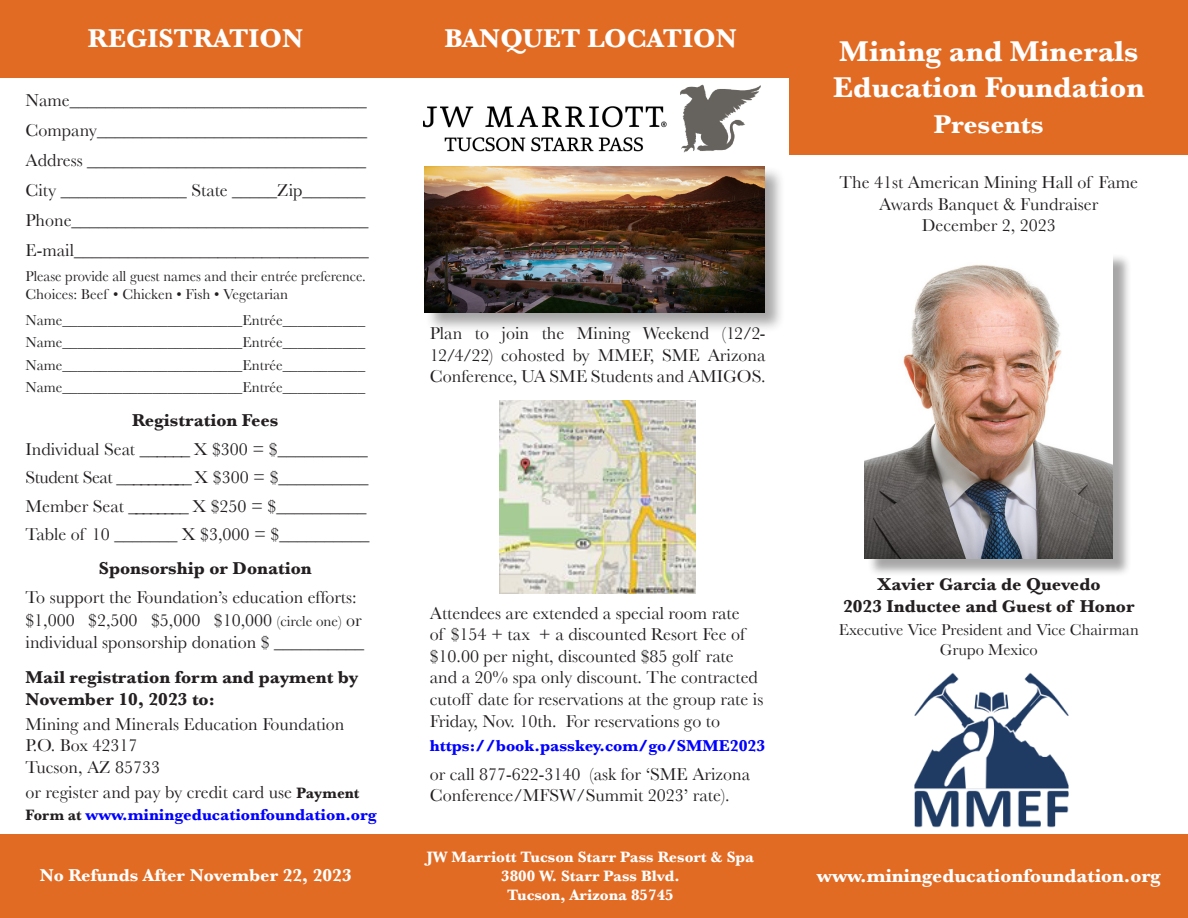
<style>
.page{position:relative;width:1188px;height:918px;background:#fff}
.page>*{position:absolute;margin:0;border:0;box-sizing:border-box;transform-origin:0 0}
.Paragraph_Style_1{font:700 30px "Baskerville";color:#fff}
.Paragraph_Style_1-2{font:700 27px "Baskerville";color:#fff}
.Paragraph_Style_2{font:700 19.5px "Baskerville";color:#fff}
.Paragraph_Style_3{font:18px/21.6px "Baskerville";color:#231f20}
.Paragraph_Style_2-2{font:18px "Baskerville";color:#231f20}
.Paragraph_Style_3-2{font:700 18px/21.6px "Baskerville";color:#231f20}
.Paragraph_Style_2-3{font:700 18px "Baskerville";color:#231f20}
.Paragraph_Style_3-3{font:18px "Baskerville";letter-spacing:-.025em;color:#231f20}
.Paragraph_Style_1-3{font:700 18px "Baskerville";color:#231f20}
.Paragraph_Style_2-4{font:700 18px "Baskerville";color:#fff}
.Paragraph_Style_3-4{font:700 16.5px "Baskerville";color:#00f}
.Paragraph_Style_2-5{font:16.5px "Baskerville";color:#231f20}
.Paragraph_Style_2-6{font:700 15.75px "Baskerville";color:#fff}
.Paragraph_Style_3-5{font:15px "Baskerville";color:#231f20}
.s1{font-size:15px}
.s2{font-weight:700;font-size:15.75px}
.s3{font-size:15.75px;color:#231f20}
</style>
<div class="page">
<div style="left:0;top:0;width:1188px;height:77px;background:#e26b24"></div>
<div style="left:790px;top:1px;width:398px;height:153px;background:#e26b24"></div>
<div style="left:0;top:835px;width:1188px;height:83px;background:#e26b24"></div>
<div style="left:867px;top:254px;width:264px;height:323px;background:#231f20;opacity:.4"></div>
<img style="left:865px;top:254px;width:248px;height:304px">
<img style="left:424px;top:106px;width:243px;height:46px">
<img style="left:914px;top:673px;width:155px;height:154px">
<div style="left:425px;top:166px;width:361px;height:167px;background:#231f20;opacity:.4"></div>
<img style="left:425px;top:166px;width:339px;height:146px">
<img style="left:680px;top:84px;width:81px;height:69px">
<img style="left:500px;top:401px;width:195px;height:192px">
<p class="Paragraph_Style_1-2" style="left:88px;top:22px;width:217px">REGISTRATION</p>
<p class="Paragraph_Style_1-2" style="left:444px;top:22px;width:294px">BANQUET LOCATION</p>
<p class="Paragraph_Style_3" style="left:26px;top:90px;width:343px">Name_________________________________</p>
<p class="Paragraph_Style_3" style="left:26px;top:120px;width:343px">Company______________________________</p>
<p class="Paragraph_Style_3" style="left:26px;top:150px;width:342px">Address _______________________________</p>
<p class="Paragraph_Style_3" style="left:26px;top:180px;width:342px">City ______________ State _____Zip_______</p>
<p class="Paragraph_Style_3" style="left:26px;top:210px;width:345px">Phone_________________________________</p>
<p class="Paragraph_Style_3" style="left:26px;top:240px;width:345px">E-mail_________________________________</p>
<p class="Paragraph_Style_3-5" style="left:26px;top:268px;width:342px">Please provide all guest names and their entrée preference.</p>
<p class="Paragraph_Style_3-5" style="left:26px;top:286px;width:264px">Choices: Beef • Chicken • Fish • Vegetarian</p>
<p class="Paragraph_Style_3-5" style="left:26px;top:311px;width:341px">Name________________________Entrée___________</p>
<p class="Paragraph_Style_3-5" style="left:26px;top:334px;width:341px">Name________________________Entrée___________</p>
<p class="Paragraph_Style_3-5" style="left:26px;top:356px;width:341px">Name________________________Entrée___________</p>
<p class="Paragraph_Style_3-5" style="left:26px;top:379px;width:341px">Name________________________Entrée___________</p>
<p class="Paragraph_Style_1-3" style="left:132px;top:410px;width:148px">Registration Fees</p>
<p class="Paragraph_Style_3" style="left:26px;top:438px;width:344px">Individual Seat ______ X $300 = $__________</p>
<p class="Paragraph_Style_3-3" style="left:26px;top:467px;width:345px">Student Seat __________ X $300 = $__________</p>
<p class="Paragraph_Style_3" style="left:26px;top:495px;width:342px">Member Seat ________ X $250 = $__________</p>
<p class="Paragraph_Style_3" style="left:26px;top:523px;width:345px">Table of 10 _______ X $3,000 = $__________</p>
<p class="Paragraph_Style_1-3" style="left:99px;top:558px;width:214px">Sponsorship or Donation</p>
<p class="Paragraph_Style_3" style="left:26px;top:586px;width:333px">To support the Foundation’s education efforts:</p>
<p class="Paragraph_Style_3" style="left:26px;top:608px;width:340px;line-height:22.5px">$1,000 $2,500 $5,000 $10,000 <span class="s1">(circle one)</span> or individual sponsorship donation $ __________</p>
<p class="Paragraph_Style_3-2" style="left:26px;top:667px;width:334px">Mail registration form and payment by<br>November 10, 2023 to:</p>
<p class="Paragraph_Style_3" style="left:26px;top:713px;width:321px">Mining and Minerals Education Foundation</p>
<p class="Paragraph_Style_3" style="left:26px;top:735px;width:114px">P.O. Box 42317</p>
<p class="Paragraph_Style_3" style="left:26px;top:756px;width:136px">Tucson, AZ 85733</p>
<p class="Paragraph_Style_3" style="left:26px;top:781px;width:335px">or register and pay by credit card use <span class="s2">Payment</span></p>
<p class="Paragraph_Style_3-4" style="left:26px;top:805px;width:353px"><span class="s3">Form at</span> www.miningeducationfoundation.org</p>
<p class="Paragraph_Style_2-4" style="left:40px;top:864px;width:314px">No Refunds After November 22, 2023</p>
<p class="Paragraph_Style_3" style="left:430px;top:322px;width:337px;text-align:justify">Plan to join the Mining Weekend (12/2- 12/4/22) cohosted by MMEF, SME Arizona Conference, UA SME Students and AMIGOS.</p>
<p class="Paragraph_Style_3" style="left:430px;top:602px;width:335px">Attendees are extended a special room rate<br>of $154 + tax + a discounted Resort Fee of $10.00 per night, discounted $85 golf rate and a 20% spa only discount. The contracted cutoff date for reservations at the group rate is Friday, Nov. 10th. For reservations go to</p>
<p class="Paragraph_Style_3-4" style="left:430px;top:736px;width:337px">https://book.passkey.com/go/SMME2023</p>
<p class="Paragraph_Style_3" style="left:430px;top:763px;width:322px">or call 877-622-3140 (ask for ‘SME Arizona<br>Conference/MFSW/Summit 2023’ rate).</p>
<p class="Paragraph_Style_2-6" style="left:427px;top:847px;width:329px">JW Marriott Tucson Starr Pass Resort &amp; Spa</p>
<p class="Paragraph_Style_2-6" style="left:501px;top:866px;width:180px">3800 W. Starr Pass Blvd.</p>
<p class="Paragraph_Style_2-6" style="left:507px;top:885px;width:168px">Tucson, Arizona 85745</p>
<p class="Paragraph_Style_1" style="left:839px;top:33px;width:301px">Mining and Minerals</p>
<p class="Paragraph_Style_1" style="left:833px;top:69px;width:313px">Education Foundation</p>
<p class="Paragraph_Style_1-2" style="left:934px;top:108px;width:111px">Presents</p>
<p class="Paragraph_Style_2-2" style="left:840px;top:172px;width:300px">The 41st American Mining Hall of Fame</p>
<p class="Paragraph_Style_2-2" style="left:879px;top:193px;width:221px">Awards Banquet &amp; Fundraiser</p>
<p class="Paragraph_Style_2-2" style="left:922px;top:215px;width:135px">December 2, 2023</p>
<p class="Paragraph_Style_2-3" style="left:877px;top:574px;width:225px">Xavier Garcia de Quevedo</p>
<p class="Paragraph_Style_2-3" style="left:843px;top:595px;width:293px">2023 Inductee and Guest of Honor</p>
<p class="Paragraph_Style_2-5" style="left:839px;top:620px;width:301px">Executive Vice President and Vice Chairman</p>
<p class="Paragraph_Style_2-5" style="left:940px;top:640px;width:99px">Grupo Mexico</p>
<p class="Paragraph_Style_2" style="left:817px;top:864px;width:346px">www.miningeducationfoundation.org</p>
</div>
